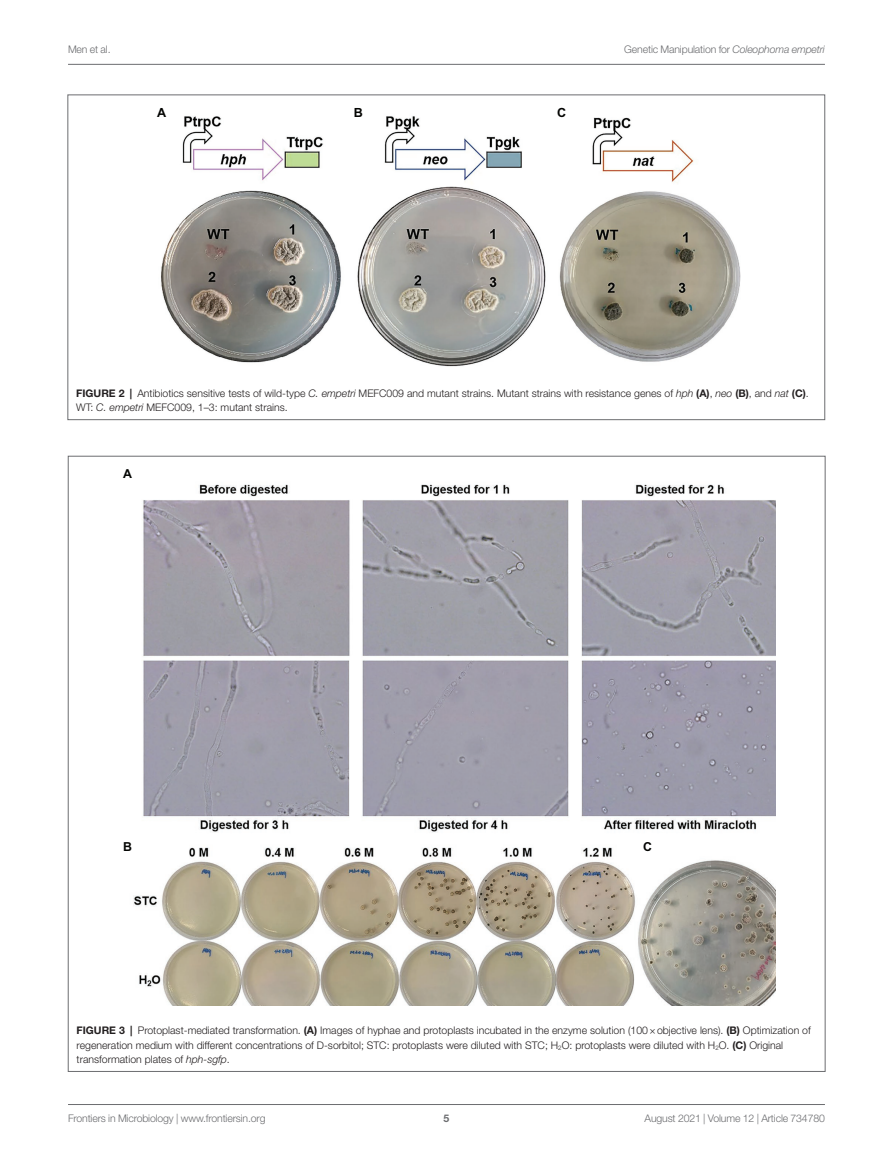
<style>
.page{position:relative;width:893px;height:1170px;background:#fff}
.page>*{position:absolute;margin:0;border:0;box-sizing:border-box;transform-origin:0 0}
.t1{font:700 12.6px "Arial";color:#040503}
.t2{font:700 12.3px "Arial";color:#040503}
.FIG_LEG{font:300 10.5px/14.2px "Helvetica Neue LT Std";color:#231f20}
.t3{font:300 10.5px "Helvetica Neue LT Std";letter-spacing:-.015em;color:#6c6d70}
.t4{font:700 10.5px "Helvetica Neue LT Std";color:#6c6d70}
.s1{font-style:italic}
.s2{font-weight:700}
</style>
<div class="page">
<hr style="left:68px;top:64px;width:757px;height:1px;background:#6c6d70">
<hr style="left:68px;top:1104px;width:757px;height:1px;background:#6c6d70">
<img style="left:161px;top:116px;width:580px;height:251px">
<img style="left:133px;top:484px;width:642px;height:521px">
<p class="t3" style="left:68px;top:42px;width:44px">Men et al.</p>
<p class="t3" style="left:624px;top:42px;width:202px">Genetic Manipulation for <span class="s1">Coleophoma empetri</span></p>
<p class="t1" style="left:157px;top:104px;width:11px">A</p>
<p class="t1" style="left:354px;top:104px;width:11px">B</p>
<p class="t1" style="left:557px;top:104px;width:11px">C</p>
<p class="FIG_LEG" style="left:76px;top:386px;width:734px"><span class="s2">FIGURE 2 |</span> Antibiotics sensitive tests of wild-type <span class="s1">C. empetri</span> MEFC009 and mutant strains. Mutant strains with resistance genes of <span class="s1">hph</span> <span class="s2">(A)</span>, <span class="s1">neo</span> <span class="s2">(B)</span>, and <span class="s1">nat</span> <span class="s2">(C)</span>.<br>WT: <span class="s1">C. empetri</span> MEFC009, 1–3: mutant strains.</p>
<p class="t2" style="left:123px;top:465px;width:10px">A</p>
<p class="t2" style="left:123px;top:838px;width:10px">B</p>
<p class="t2" style="left:643px;top:838px;width:10px">C</p>
<p class="FIG_LEG" style="left:77px;top:1023px;width:736px"><span class="s2">FIGURE 3 |</span> Protoplast-mediated transformation. <span class="s2">(A)</span> Images of hyphae and protoplasts incubated in the enzyme solution (100×objective lens). <span class="s2">(B)</span> Optimization of regeneration medium with different concentrations of D-sorbitol; STC: protoplasts were diluted with STC; H<sub>2</sub>O: protoplasts were diluted with H<sub>2</sub>O. <span class="s2">(C)</span> Original transformation plates of <span class="s1">hph-sgfp</span>.</p>
<p class="t3" style="left:68px;top:1111px;width:199px">Frontiers in Microbiology | www.frontiersin.org</p>
<p class="t4" style="left:444px;top:1111px;width:7px">5</p>
<p class="t3" style="left:645px;top:1111px;width:182px">August 2021 | Volume 12 | Article 734780</p>
</div>
